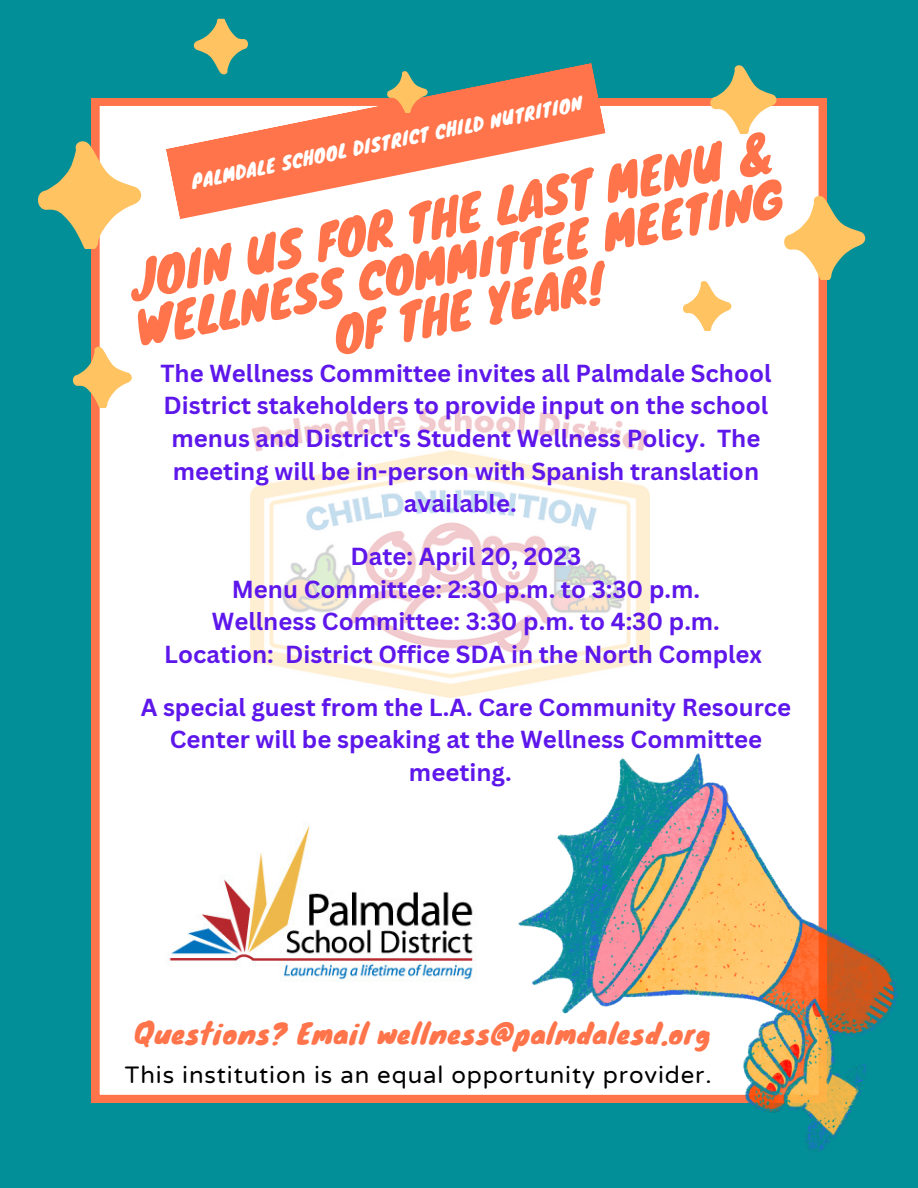
<style>
.page{position:relative;width:918px;height:1188px;background:#038f97}
.page>*{position:absolute;margin:0;border:0;box-sizing:border-box;transform-origin:0 0}
.t1{font:47.1px/47.4px "Knewave";color:#ff744a;text-align:center}
.t2{font:27px "Knewave";letter-spacing:.035em;color:#ff744a}
.t3{font:700 24px/32.7px "Canva Sans";color:#5e17eb;text-align:center}
.t4{font:24px "Varela Round";letter-spacing:.035em;color:#000}
.t5{font:18px "Knewave";color:#fff}
</style>
<div class="page">
<div style="left:92px;top:98px;width:734px;height:1005px;background:#fff"></div>
<img style="left:519px;top:754px;width:378px;height:398px">
<svg style="left:37px;top:138px;width:112px;height:110px"></svg>
<svg style="left:72px;top:344px;width:64px;height:63px"></svg>
<svg style="left:781px;top:193px;width:85px;height:87px"></svg>
<svg style="left:708px;top:65px;width:73px;height:69px"></svg>
<svg style="left:681px;top:279px;width:54px;height:52px;background:#ffe7c1"></svg>
<svg style="left:166px;top:63px;width:440px;height:156px"></svg>
<svg style="left:386px;top:70px;width:45px;height:43px"></svg>
<svg style="left:189px;top:18px;width:61px;height:59px"></svg>
<img style="left:250px;top:406px;width:400px;height:292px">
<img style="left:166px;top:821px;width:310px;height:160px">
<p class="t5" style="left:189px;top:166px;width:400px;rotate:-11deg">PALMDALE SCHOOL DISTRICT CHILD NUTRITION</p>
<h1 class="t1" style="left:121px;top:260px;width:660px;rotate:-12deg">JOIN US FOR THE LAST MENU &amp;<br>WELLNESS COMMITTEE MEETING<br>OF THE YEAR!</h1>
<p class="t3" style="left:160px;top:356px;width:613px">The Wellness Committee invites all Palmdale School District stakeholders to provide input on the school menus and District's Student Wellness Policy. The meeting will be in-person with Spanish translation available.</p>
<p class="t3" style="left:164px;top:539px;width:599px">Date: April 20, 2023<br>Menu Committee: 2:30 p.m. to 3:30 p.m.<br>Wellness Committee: 3:30 p.m. to 4:30 p.m.<br>Location: District Office SDA in the North Complex</p>
<p class="t3" style="left:141px;top:690px;width:652px">A special guest from the L.A. Care Community Resource<br>Center will be speaking at the Wellness Committee meeting.</p>
<p class="t2" style="left:134px;top:1011px;width:578px">Questions? Email wellness@palmdalesd.org</p>
<p class="t4" style="left:125px;top:1061px;width:588px">This institution is an equal opportunity provider.</p>
</div>
